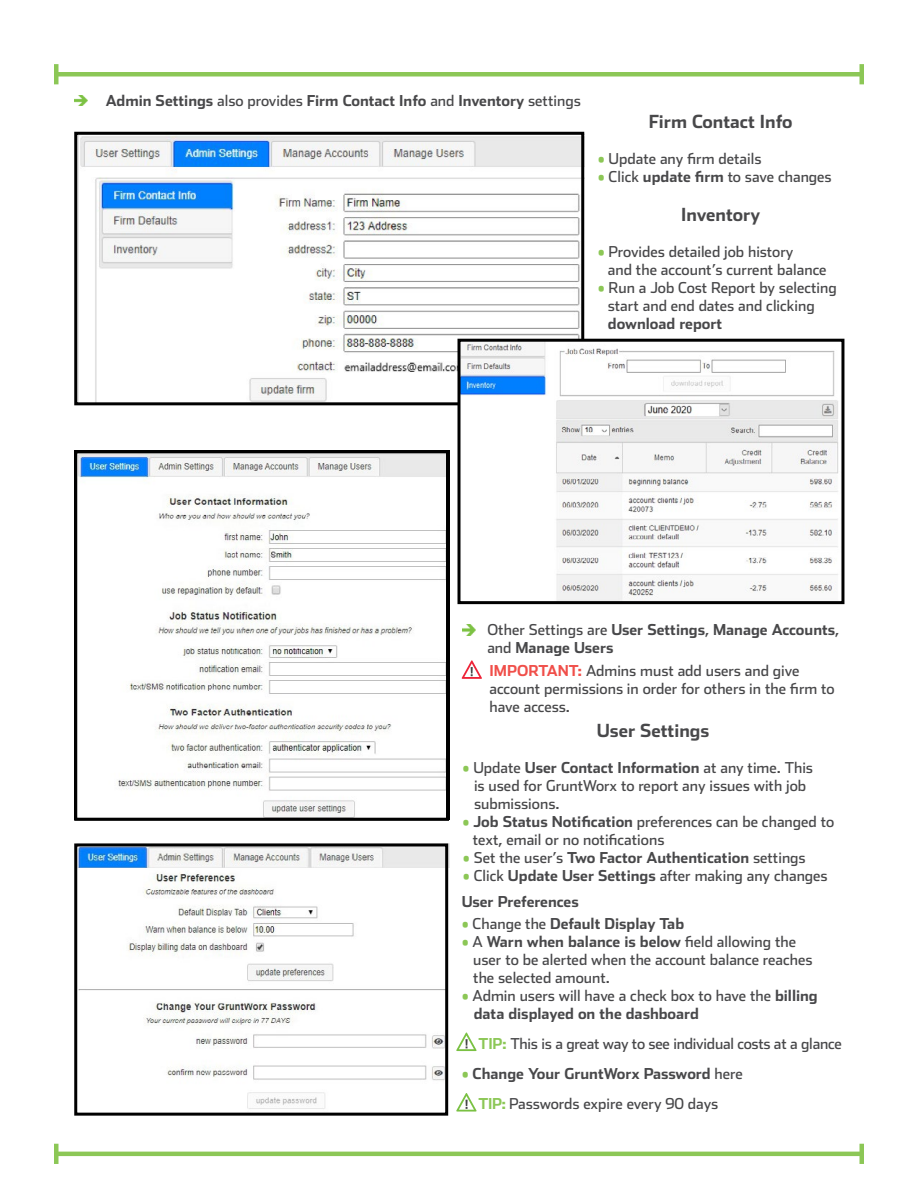
<style>
.page{position:relative;width:918px;height:1188px;background:#fff}
.page>*{position:absolute;margin:0;border:0;box-sizing:border-box;transform-origin:0 0}
.Header_3__H2{font:700 18px "Stainless";color:#48484a}
.P__P{font:15px/18px "Stainless";color:#48484a}
.P__P-2{font:700 15px/18px "Stainless";color:#48484a}
.Header_3__H2-2{font:700 15px "Stainless";letter-spacing:-.005em;color:#48484a}
.s1{font-weight:400}
.s2{color:#8cc756}
.s3{font-weight:700}
.s4{font-weight:700;color:#f04f4a}
.s5{font-weight:400;color:#8cc756}
.s6{font-weight:700;color:#8cc756}
</style>
<div class="page">
<hr style="left:56px;top:1152px;width:806px;height:4px;background:#8cc756">
<hr style="left:54px;top:1144px;width:4px;height:20px;background:#8cc756">
<hr style="left:860px;top:1144px;width:4px;height:20px;background:#8cc756">
<hr style="left:56px;top:72px;width:806px;height:4px;background:#8cc756">
<hr style="left:54px;top:64px;width:4px;height:20px;background:#8cc756">
<hr style="left:860px;top:64px;width:4px;height:20px;background:#8cc756">
<img style="left:74px;top:95px;width:14px;height:11px">
<svg style="left:463px;top:624px;width:13px;height:11px"></svg>
<img style="left:78px;top:454px;width:367px;height:363px">
<div style="left:74px;top:450px;width:375px;height:371px;border:3px solid #000"></div>
<img style="left:78px;top:867px;width:366px;height:242px">
<svg style="left:456px;top:1032px;width:21px;height:19px"></svg>
<svg style="left:456px;top:1093px;width:21px;height:19px"></svg>
<svg style="left:461px;top:660px;width:21px;height:19px"></svg>
<img style="left:78px;top:844px;width:371px;height:23px">
<div style="left:74px;top:843px;width:374px;height:273px;border:3px solid #000"></div>
<img style="left:78px;top:136px;width:502px;height:265px">
<div style="left:74px;top:132px;width:510px;height:273px;border:3px solid #000"></div>
<img style="left:462px;top:343px;width:376px;height:257px">
<div style="left:458px;top:339px;width:386px;height:265px;border:3px solid #000"></div>
<p class="P__P-2" style="left:106px;top:91px;width:477px">Admin Settings <span class="s1">also provides</span> Firm Contact Info <span class="s1">and</span> Inventory <span class="s1">settings</span></p>
<h2 class="Header_3__H2" style="left:649px;top:110px;width:145px">Firm Contact Info</h2>
<p class="P__P" style="left:598px;top:149px;width:165px"><span class="s2">•</span> Update any firm details</p>
<p class="P__P" style="left:598px;top:167px;width:235px"><span class="s2">•</span> Click <span class="s3">update firm</span> to save changes</p>
<h2 class="Header_3__H2" style="left:681px;top:204px;width:80px">Inventory</h2>
<p class="P__P" style="left:608px;top:242px;width:220px;text-indent:-10px"><span class="s2">•</span> Provides detailed job history<br>and the account’s current balance</p>
<p class="P__P" style="left:608px;top:278px;width:230px;text-indent:-10px"><span class="s2">•</span> Run a Job Cost Report by selecting start and end dates and clicking <span class="s3">download report</span></p>
<p class="P__P-2" style="left:487px;top:620px;width:353px"><span class="s1">Other Settings are</span> User Settings<span class="s1">,</span> Manage Accounts<span class="s1">, and</span> Manage Users</p>
<p class="P__P" style="left:490px;top:661px;width:347px"><span class="s4">IMPORTANT:</span> Admins must add users and give account permissions in order for others in the firm to have access.</p>
<h2 class="Header_3__H2" style="left:597px;top:720px;width:114px">User Settings</h2>
<p class="P__P" style="left:474px;top:758px;width:341px;text-indent:-12px"><span class="s2">•</span> Update <span class="s3">User Contact Information</span> at any time. This is used for GruntWorx to report any issues with job submissions.</p>
<p class="P__P" style="left:473px;top:812px;width:363px;text-indent:-10px"><span class="s2">•</span> <span class="s3">Job Status Notification</span> preferences can be changed to text, email or no notifications</p>
<p class="P__P-2" style="left:463px;top:848px;width:344px"><span class="s5">•</span> <span class="s1">Set the user’s</span> Two Factor Authentication <span class="s1">settings</span></p>
<p class="P__P" style="left:463px;top:866px;width:366px"><span class="s2">•</span> Click <span class="s3">Update User Settings</span> after making any changes</p>
<h2 class="Header_3__H2-2" style="left:462px;top:892px;width:119px">User Preferences</h2>
<p class="P__P-2" style="left:462px;top:914px;width:224px"><span class="s5">•</span> <span class="s1">Change the</span> Default Display Tab</p>
<p class="P__P" style="left:473px;top:932px;width:341px;text-indent:-12px"><span class="s2">•</span> A <span class="s3">Warn when balance is below</span> field allowing the user to be alerted when the account balance reaches the selected amount.</p>
<p class="P__P" style="left:474px;top:986px;width:346px;text-indent:-12px"><span class="s2">•</span> Admin users will have a check box to have the <span class="s3">billing data displayed on the dashboard</span></p>
<p class="P__P" style="left:479px;top:1034px;width:365px"><span class="s6">TIP:</span> This is a great way to see individual costs at a glance</p>
<p class="P__P" style="left:462px;top:1058px;width:283px;line-height:30px;text-align:center"><span class="s2">•</span> <span class="s3">Change Your GruntWorx Password</span> here<br><span class="s6">TIP:</span> Passwords expire every 90 days</p>
</div>
